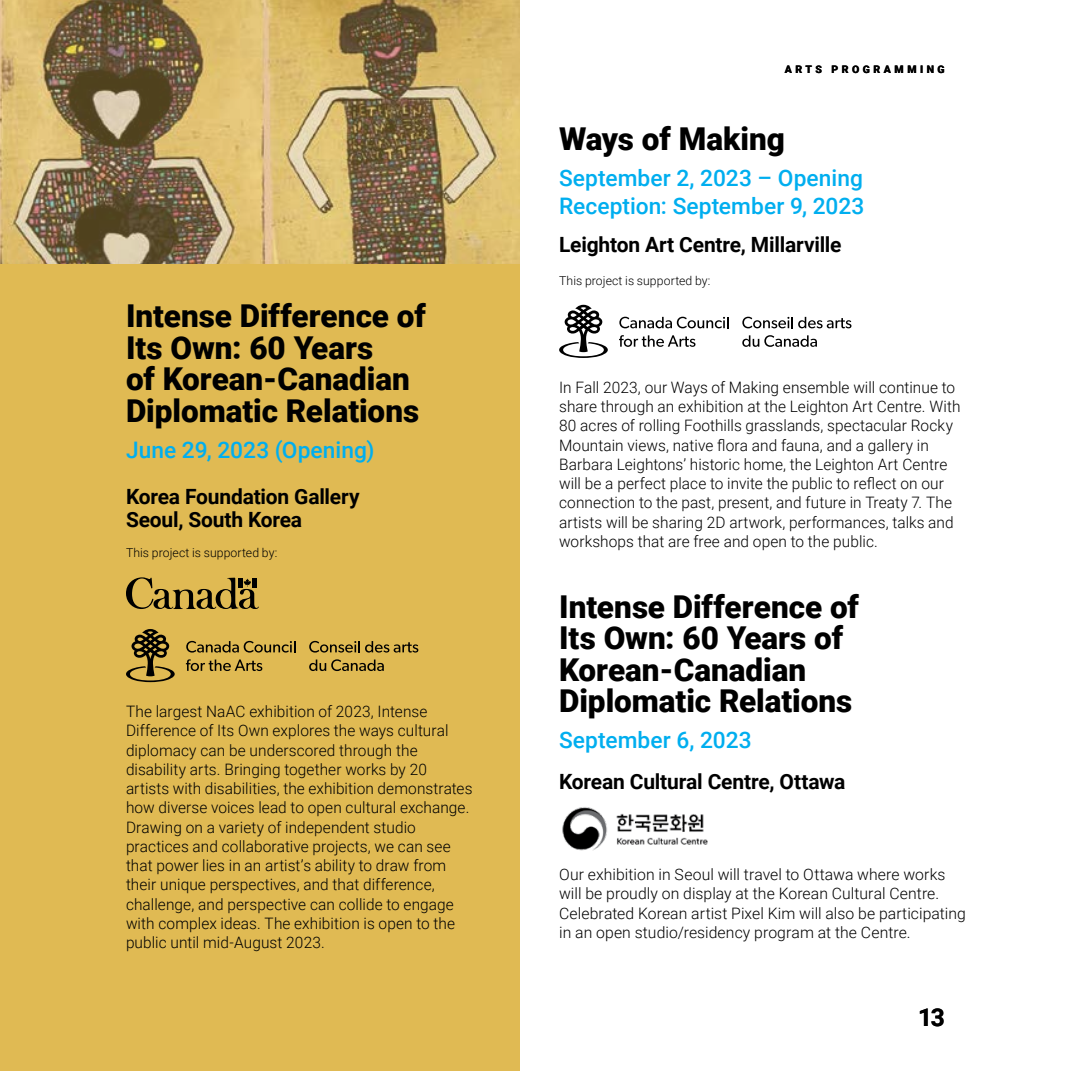
<style>
.page{position:relative;width:1071px;height:1071px;background:#fff}
.page>*{position:absolute;margin:0;border:0;box-sizing:border-box;transform-origin:0 0}
.t1{font:900 31.5px/31.5px "Roboto";color:#000}
.t2{font:700 24.5px "Roboto";color:#000}
.t3{font:500 22.75px/28px "Roboto";color:#00aeef}
.t4{font:700 21px/22.8px "Roboto";letter-spacing:-.01em;color:#000}
.t5{font:300 15.75px/19.2px "Roboto";letter-spacing:.005em;color:#000}
.t6{font:300 12.25px "Roboto";letter-spacing:.005em;color:#000}
.t7{font:900 10.5px "Roboto";letter-spacing:.335em;color:#000}
</style>
<div class="page">
<div style="left:0;top:0;width:520px;height:1071px;background:#e0ba53"></div>
<img style="left:0;top:0;width:520px;height:263px">
<svg style="left:126px;top:577px;width:133px;height:32px"></svg>
<svg style="left:309px;top:641px;width:109px;height:12px"></svg>
<svg style="left:309px;top:659px;width:75px;height:12px"></svg>
<svg style="left:186px;top:641px;width:110px;height:12px"></svg>
<svg style="left:186px;top:659px;width:76px;height:12px"></svg>
<svg style="left:126px;top:629px;width:49px;height:53px"></svg>
<svg style="left:742px;top:317px;width:109px;height:11px"></svg>
<svg style="left:742px;top:335px;width:75px;height:12px"></svg>
<svg style="left:619px;top:317px;width:110px;height:11px"></svg>
<svg style="left:619px;top:335px;width:77px;height:12px"></svg>
<svg style="left:559px;top:305px;width:49px;height:53px"></svg>
<img style="left:562px;top:807px;width:146px;height:44px">
<h1 class="t1" style="left:126px;top:299px;width:301px">Intense Difference of<br>Its Own: 60 Years<br>of Korean-Canadian<br>Diplomatic Relations</h1>
<h3 class="t3" style="left:126px;top:435px;width:250px">June 29, 2023 (Opening)</h3>
<h3 class="t4" style="left:126px;top:484px;width:235px">Korea Foundation Gallery<br>Seoul, South Korea</h3>
<p class="t6" style="left:126px;top:544px;width:153px">This project is supported by:</p>
<p class="t5" style="left:126px;top:701px;width:348px">The largest NaAC exhibition of 2023, Intense Difference of Its Own explores the ways cultural diplomacy can be underscored through the disability arts. Bringing together works by 20 artists with disabilities, the exhibition demonstrates how diverse voices lead to open cultural exchange.<br>Drawing on a variety of independent studio practices and collaborative projects, we can see that power lies in an artist’s ability to draw from their unique perspectives, and that difference, challenge, and perspective can collide to engage with complex ideas. The exhibition is open to the public until mid-August 2023.</p>
<p class="t7" style="left:785px;top:62px;width:162px">ARTS PROGRAMMING</p>
<h1 class="t1" style="left:559px;top:122px;width:227px">Ways of Making</h1>
<h3 class="t3" style="left:559px;top:163px;width:307px">September 2, 2023 – Opening<br>Reception: September 9, 2023</h3>
<h3 class="t4" style="left:559px;top:232px;width:284px">Leighton Art Centre, Millarville</h3>
<p class="t6" style="left:559px;top:272px;width:153px">This project is supported by:</p>
<p class="t5" style="left:559px;top:377px;width:403px">In Fall 2023, our Ways of Making ensemble will continue to share through an exhibition at the Leighton Art Centre. With 80 acres of rolling Foothills grasslands, spectacular Rocky Mountain views, native flora and fauna, and a gallery in Barbara Leightons’ historic home, the Leighton Art Centre will be a perfect place to invite the public to reflect on our connection to the past, present, and future in Treaty 7. The artists will be sharing 2D artwork, performances, talks and workshops that are free and open to the public.</p>
<h1 class="t1" style="left:559px;top:590px;width:301px">Intense Difference of<br>Its Own: 60 Years of<br>Korean-Canadian<br>Diplomatic Relations</h1>
<h3 class="t3" style="left:559px;top:725px;width:194px">September 6, 2023</h3>
<h3 class="t4" style="left:559px;top:770px;width:288px">Korean Cultural Centre, Ottawa</h3>
<p class="t5" style="left:559px;top:864px;width:408px">Our exhibition in Seoul will travel to Ottawa where works will be proudly on display at the Korean Cultural Centre.<br>Celebrated Korean artist Pixel Kim will also be participating in an open studio/residency program at the Centre.</p>
<h2 class="t2" style="left:918px;top:1001px;width:28px">13</h2>
</div>
